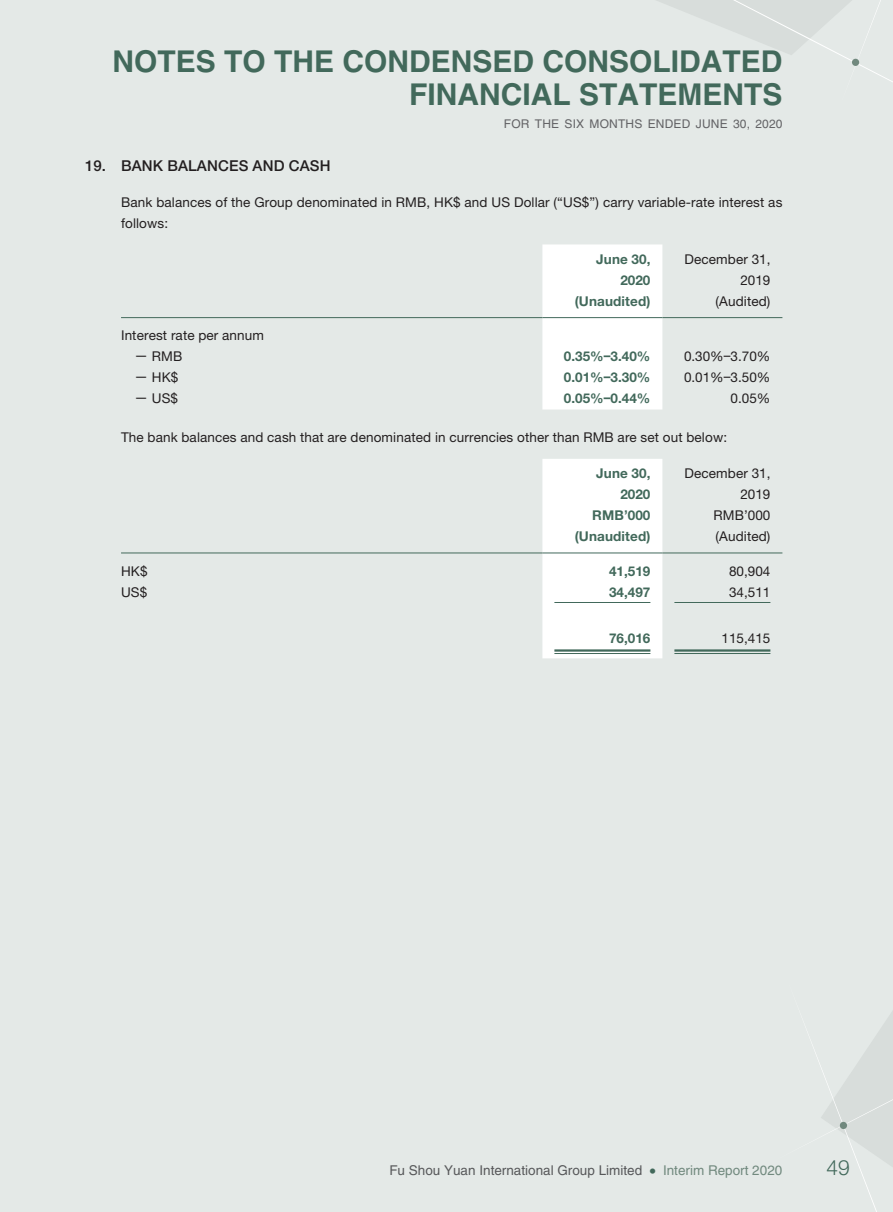
<style>
.page{position:relative;width:893px;height:1212px;background:#e4e9e7}
.page>*{position:absolute;margin:0;border:0;box-sizing:border-box;transform-origin:0 0}
.t1{font:700 30px/33px "Helvetica LT Std";color:#42695b;text-align:right}
.t2{font:300 21px "Helvetica Neue LT Std";color:#42695b}
._03_H1{font:500 15px "Helvetica Neue LT Std";letter-spacing:.01em;color:#231f20}
._12___P2{font:13.5px/21px "Helvetica Neue LT Std";letter-spacing:.01em;color:#231f20}
._01_Body_Text{font:700 13.5px/21px "Helvetica Neue LT Std";color:#42695b;text-align:right}
._01_Body_Text-2{font:13.5px/21px "Helvetica Neue LT Std";letter-spacing:.01em;color:#231f20;text-align:right}
.t3{font:13.5px "Helvetica LT Std";color:#57585a}
._15_Table_Stub{font:13.5px "Helvetica Neue LT Std";letter-spacing:.01em;color:#231f20}
.t4{font:12px "Helvetica LT Std";letter-spacing:.015em;color:#636366}
.s1{font-size:16.5px;color:#42695b}
.s2{color:#71897e}
</style>
<div class="page">
<svg style="left:657px;top:0;width:236px;height:82px"></svg>
<svg style="left:809px;top:1011px;width:84px;height:201px"></svg>
<div style="left:852px;top:59px;width:7px;height:7px;background:#71897e;border-radius:50%"></div>
<div style="left:840px;top:1122px;width:7px;height:7px;background:#71897e;border-radius:50%"></div>
<div style="left:542px;top:244px;width:120px;height:165px;background:#fff"></div>
<hr style="left:121px;top:317px;width:421px;height:1px;background:#42695b">
<hr style="left:542px;top:317px;width:120px;height:1px;background:#42695b">
<hr style="left:662px;top:317px;width:120px;height:1px;background:#42695b">
<div style="left:542px;top:459px;width:120px;height:199px;background:#fff"></div>
<hr style="left:121px;top:553px;width:421px;height:1px;background:#42695b">
<hr style="left:542px;top:553px;width:120px;height:1px;background:#42695b">
<hr style="left:662px;top:553px;width:120px;height:1px;background:#42695b">
<hr style="left:554px;top:602px;width:96px;height:1px;background:#42695b">
<hr style="left:674px;top:602px;width:96px;height:1px;background:#42695b">
<hr style="left:554px;top:649px;width:96px;height:3px;background:#42695b">
<hr style="left:554px;top:653px;width:96px;height:1px;background:#42695b">
<hr style="left:674px;top:649px;width:96px;height:3px;background:#42695b">
<hr style="left:674px;top:653px;width:96px;height:1px;background:#42695b">
<h1 class="t1" style="left:112px;top:45px;width:672px">NOTES TO THE CONDENSED CONSOLIDATED<br>FINANCIAL STATEMENTS</h1>
<p class="t4" style="left:504px;top:117px;width:280px">FOR THE SIX MONTHS ENDED JUNE 30, 2020</p>
<p class="_03_H1" style="left:85px;top:156px;width:247px">19. BANK BALANCES AND CASH</p>
<p class="_12___P2" style="left:121px;top:191px;width:663px">Bank balances of the Group denominated in RMB, HK$ and US Dollar (“US$”) carry variable-rate interest as follows:</p>
<p class="_01_Body_Text" style="left:596px;top:248px;width:56px">June 30,<br>2020</p>
<p class="_01_Body_Text-2" style="left:684px;top:248px;width:87px">December 31,<br>2019</p>
<p class="_01_Body_Text" style="left:575px;top:290px;width:77px">(Unaudited)</p>
<p class="_01_Body_Text-2" style="left:716px;top:290px;width:56px">(Audited)</p>
<p class="_15_Table_Stub" style="left:121px;top:327px;width:144px">Interest rate per annum</p>
<p class="_15_Table_Stub" style="left:135px;top:348px;width:49px">— RMB</p>
<p class="_01_Body_Text" style="left:564px;top:346px;width:88px">0.35%–3.40%</p>
<p class="_01_Body_Text-2" style="left:684px;top:346px;width:88px">0.30%–3.70%</p>
<p class="_15_Table_Stub" style="left:135px;top:369px;width:45px">— HK$</p>
<p class="_01_Body_Text" style="left:564px;top:367px;width:88px">0.01%–3.30%</p>
<p class="_01_Body_Text-2" style="left:684px;top:367px;width:88px">0.01%–3.50%</p>
<p class="_15_Table_Stub" style="left:135px;top:390px;width:45px">— US$</p>
<p class="_01_Body_Text" style="left:564px;top:388px;width:88px">0.05%–0.44%</p>
<p class="_01_Body_Text-2" style="left:731px;top:388px;width:41px">0.05%</p>
<p class="_12___P2" style="left:121px;top:427px;width:608px">The bank balances and cash that are denominated in currencies other than RMB are set out below:</p>
<p class="_01_Body_Text" style="left:596px;top:462px;width:56px">June 30,<br>2020</p>
<p class="_01_Body_Text-2" style="left:684px;top:463px;width:87px">December 31,<br>2019</p>
<p class="_01_Body_Text" style="left:592px;top:504px;width:60px">RMB’000</p>
<p class="_01_Body_Text-2" style="left:713px;top:505px;width:58px">RMB’000</p>
<p class="_01_Body_Text" style="left:575px;top:525px;width:77px">(Unaudited)</p>
<p class="_01_Body_Text-2" style="left:716px;top:526px;width:56px">(Audited)</p>
<p class="_15_Table_Stub" style="left:121px;top:563px;width:28px">HK$</p>
<p class="_01_Body_Text" style="left:609px;top:560px;width:43px">41,519</p>
<p class="_01_Body_Text-2" style="left:729px;top:560px;width:43px">80,904</p>
<p class="_15_Table_Stub" style="left:121px;top:584px;width:28px">US$</p>
<p class="_01_Body_Text" style="left:609px;top:581px;width:43px">34,497</p>
<p class="_01_Body_Text-2" style="left:729px;top:581px;width:43px">34,511</p>
<p class="_01_Body_Text" style="left:609px;top:627px;width:43px">76,016</p>
<p class="_01_Body_Text-2" style="left:722px;top:628px;width:50px">115,415</p>
<p class="t3" style="left:389px;top:1162px;width:394px">Fu Shou Yuan International Group Limited <span class="s1">•</span> <span class="s2">Interim Report 2020</span></p>
<h2 class="t2" style="left:826px;top:1155px;width:25px">49</h2>
</div>
